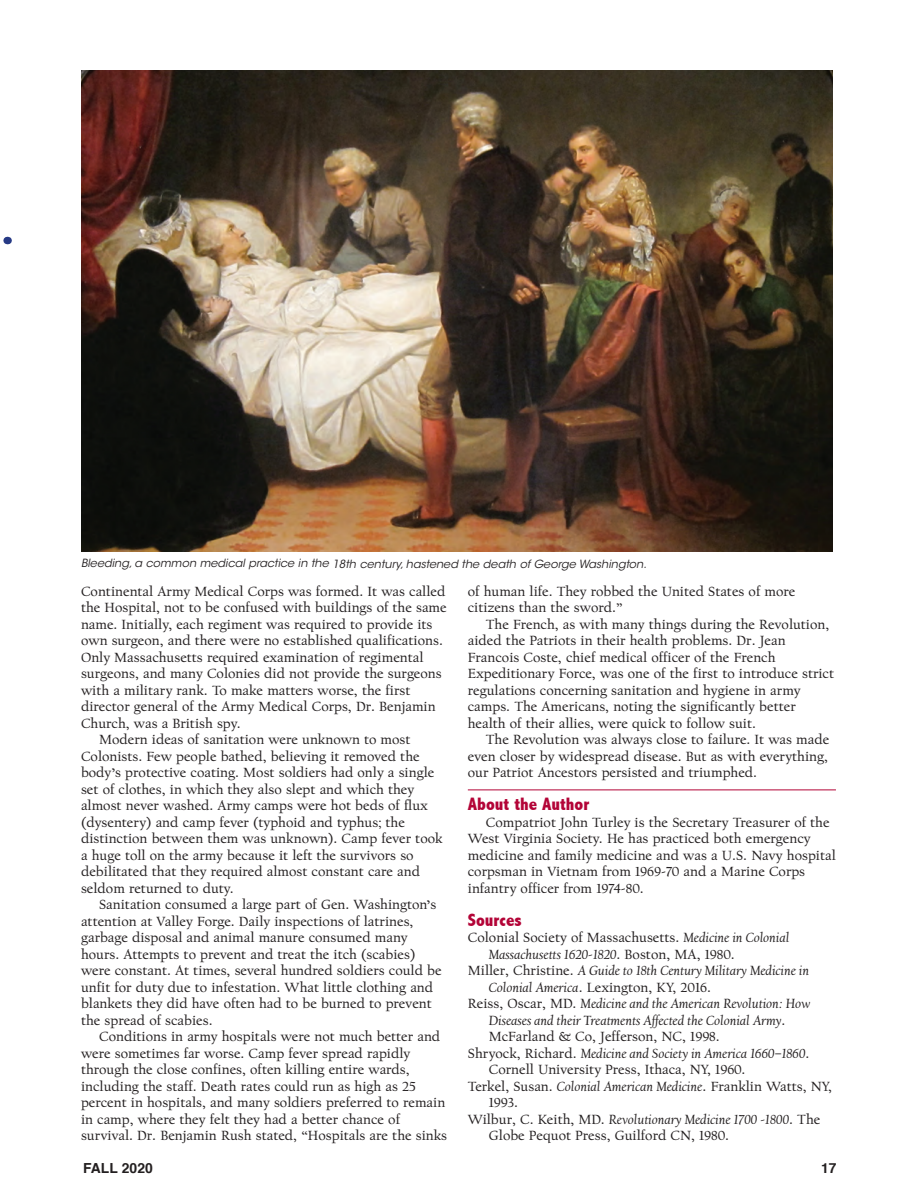
<style>
.page{position:relative;width:905px;height:1202px;background:#fff}
.page>*{position:absolute;margin:0;border:0;box-sizing:border-box;transform-origin:0 0}
.t1{font:800 condensed 18px "Abadi";color:#b30437}
.t2{font:13.8px/16.5px "Californian FB Text";color:#231f20}
.t3{font:italic 13.8px "Californian FB Text";color:#231f20}
.t4{font:700 13.8px "Helvetica";color:#231f20}
.t5{font:italic 11.25px "ITC Avant Garde Std";color:#231f20}
.s1{font-style:italic}
.s2{font-style:normal}
</style>
<div class="page">
<hr style="left:468px;top:789px;width:368px;height:1px;background:#b30437">
<img style="left:81px;top:70px;width:752px;height:481px">
<p class="t5" style="left:81px;top:556px;width:567px">Bleeding, a common medical practice in the 18th century, hastened the death of George Washington.</p>
<p class="t2" style="left:81px;top:583px;width:366px">Continental Army Medical Corps was formed. It was called</p>
<p class="t2" style="left:81px;top:600px;width:367px">the Hospital, not to be confused with buildings of the same</p>
<p class="t2" style="left:81px;top:616px;width:353px">name. Initially, each regiment was required to provide its</p>
<p class="t2" style="left:81px;top:632px;width:363px">own surgeon, and there were no established qualifications.</p>
<p class="t2" style="left:81px;top:649px;width:344px">Only Massachusetts required examination of regimental</p>
<p class="t2" style="left:81px;top:665px;width:362px">surgeons, and many Colonies did not provide the surgeons</p>
<p class="t2" style="left:81px;top:682px;width:331px">with a military rank. To make matters worse, the first</p>
<p class="t2" style="left:81px;top:698px;width:356px">director general of the Army Medical Corps, Dr. Benjamin</p>
<p class="t2" style="left:81px;top:715px;width:161px">Church, was a British spy.</p>
<p class="t2" style="left:99px;top:731px;width:313px">Modern ideas of sanitation were unknown to most</p>
<p class="t2" style="left:81px;top:748px;width:340px">Colonists. Few people bathed, believing it removed the</p>
<p class="t2" style="left:81px;top:764px;width:355px">body’s protective coating. Most soldiers had only a single</p>
<p class="t2" style="left:81px;top:781px;width:335px">set of clothes, in which they also slept and which they</p>
<p class="t2" style="left:81px;top:797px;width:348px">almost never washed. Army camps were hot beds of flux</p>
<p class="t2" style="left:81px;top:814px;width:325px">(dysentery) and camp fever (typhoid and typhus; the</p>
<p class="t2" style="left:81px;top:830px;width:363px">distinction between them was unknown). Camp fever took</p>
<p class="t2" style="left:81px;top:847px;width:334px">a huge toll on the army because it left the survivors so</p>
<p class="t2" style="left:81px;top:863px;width:340px">debilitated that they required almost constant care and</p>
<p class="t2" style="left:81px;top:880px;width:154px">seldom returned to duty.</p>
<p class="t2" style="left:99px;top:896px;width:339px">Sanitation consumed a large part of Gen. Washington’s</p>
<p class="t2" style="left:81px;top:913px;width:334px">attention at Valley Forge. Daily inspections of latrines,</p>
<p class="t2" style="left:81px;top:929px;width:328px">garbage disposal and animal manure consumed many</p>
<p class="t2" style="left:81px;top:946px;width:336px">hours. Attempts to prevent and treat the itch (scabies)</p>
<p class="t2" style="left:81px;top:962px;width:362px">were constant. At times, several hundred soldiers could be</p>
<p class="t2" style="left:81px;top:979px;width:354px">unfit for duty due to infestation. What little clothing and</p>
<p class="t2" style="left:81px;top:995px;width:352px">blankets they did have often had to be burned to prevent</p>
<p class="t2" style="left:81px;top:1012px;width:133px">the spread of scabies.</p>
<p class="t2" style="left:99px;top:1028px;width:343px">Conditions in army hospitals were not much better and</p>
<p class="t2" style="left:81px;top:1045px;width:331px">were sometimes far worse. Camp fever spread rapidly</p>
<p class="t2" style="left:81px;top:1061px;width:330px">through the close confines, often killing entire wards,</p>
<p class="t2" style="left:81px;top:1078px;width:336px">including the staff. Death rates could run as high as 25</p>
<p class="t2" style="left:81px;top:1094px;width:366px">percent in hospitals, and many soldiers preferred to remain</p>
<p class="t2" style="left:81px;top:1111px;width:320px">in camp, where they felt they had a better chance of</p>
<p class="t2" style="left:81px;top:1127px;width:368px">survival. Dr. Benjamin Rush stated, “Hospitals are the sinks</p>
<p class="t2" style="left:468px;top:583px;width:329px">of human life. They robbed the United States of more citizens than the sword.”</p>
<p class="t2" style="left:468px;top:616px;width:368px;text-indent:18px">The French, as with many things during the Revolution, aided the Patriots in their health problems. Dr. Jean Francois Coste, chief medical officer of the French Expeditionary Force, was one of the first to introduce strict regulations concerning sanitation and hygiene in army camps. The Americans, noting the significantly better health of their allies, were quick to follow suit.</p>
<p class="t2" style="left:468px;top:731px;width:363px;text-align:justify;text-indent:18px">The Revolution was always close to failure. It was made even closer by widespread disease. But as with everything, our Patriot Ancestors persisted and triumphed.</p>
<h1 class="t1" style="left:468px;top:794px;width:123px">About the Author</h1>
<p class="t2" style="left:468px;top:814px;width:369px;text-indent:18px">Compatriot John Turley is the Secretary Treasurer of the West Virginia Society. He has practiced both emergency medicine and family medicine and was a U.S. Navy hospital corpsman in Vietnam from 1969-70 and a Marine Corps infantry officer from 1974-80.</p>
<h1 class="t1" style="left:468px;top:909px;width:56px">Sources</h1>
<p class="t2" style="left:468px;top:930px;width:323px">Colonial Society of Massachusetts. <span class="s1">Medicine in Colonial</span></p>
<p class="t3" style="left:489px;top:946px;width:247px">Massachusetts 1620-1820<span class="s2">. Boston, MA, 1980.</span></p>
<p class="t3" style="left:468px;top:963px;width:343px"><span class="s2">Miller, Christine.</span> A Guide to 18th Century Military Medicine in</p>
<p class="t2" style="left:489px;top:979px;width:223px"><span class="s1">Colonial America</span>. Lexington, KY, 2016.</p>
<p class="t3" style="left:468px;top:996px;width:344px"><span class="s2">Reiss, Oscar, MD.</span> Medicine and the American Revolution: How</p>
<p class="t3" style="left:489px;top:1012px;width:298px">Diseases and their Treatments Affected the Colonial Army<span class="s2">.</span></p>
<p class="t2" style="left:489px;top:1028px;width:232px">McFarland &amp; Co, Jefferson, NC, 1998.</p>
<p class="t3" style="left:468px;top:1045px;width:343px"><span class="s2">Shryock, Richard.</span> Medicine and Society in America 1660–1860<span class="s2">.</span></p>
<p class="t2" style="left:489px;top:1061px;width:258px">Cornell University Press, Ithaca, NY, 1960.</p>
<p class="t2" style="left:468px;top:1078px;width:366px">Terkel, Susan. <span class="s1">Colonial American Medicine</span>. Franklin Watts, NY,</p>
<p class="t2" style="left:489px;top:1094px;width:31px">1993.</p>
<p class="t3" style="left:468px;top:1111px;width:354px"><span class="s2">Wilbur, C. Keith, MD.</span> Revolutionary Medicine 1700 -1800<span class="s2">. The</span></p>
<p class="t2" style="left:489px;top:1127px;width:242px">Globe Pequot Press, Guilford CN, 1980.</p>
<p class="t4" style="left:83px;top:1157px;width:71px">FALL 2020</p>
<p class="t4" style="left:821px;top:1157px;width:17px">17</p>
</div>
